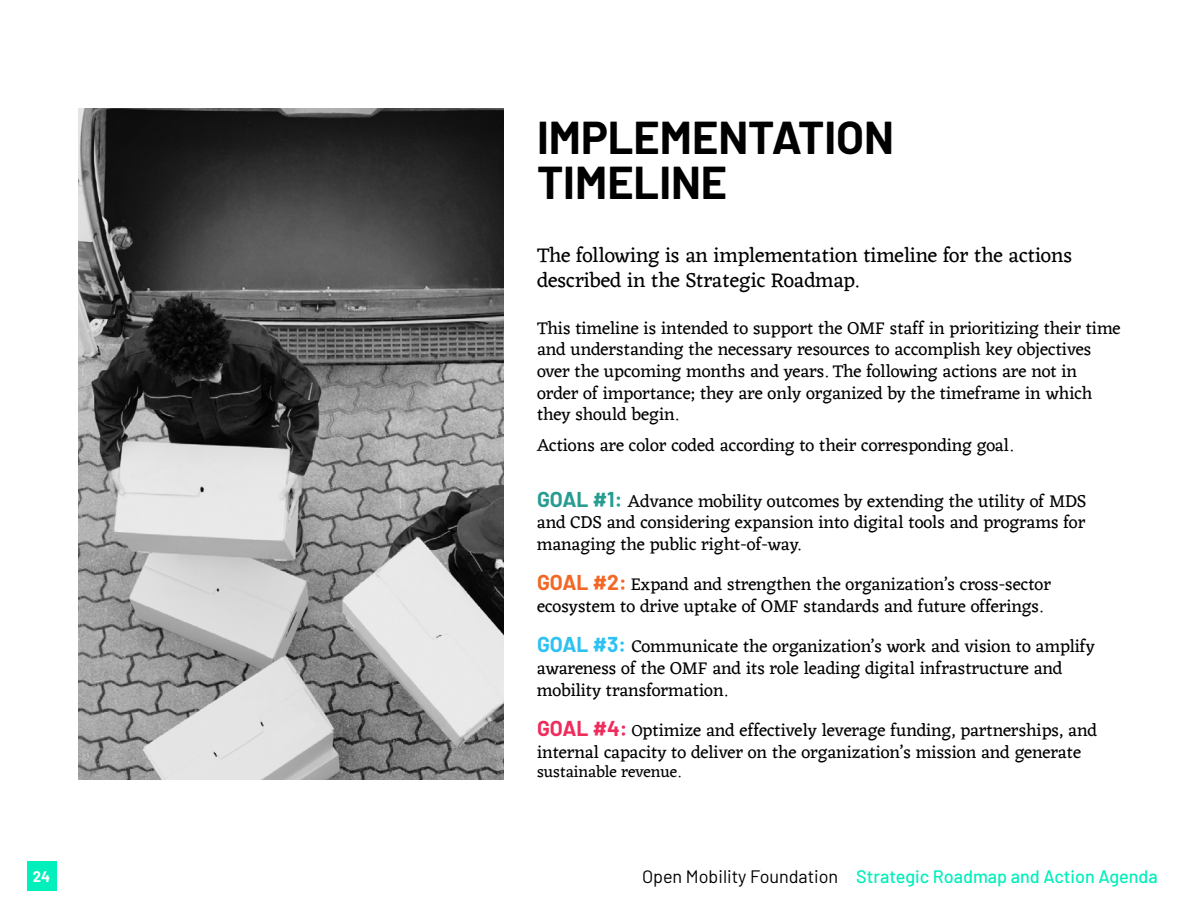
<style>
.page{position:relative;width:1188px;height:918px;background:#fff}
.page>*{position:absolute;margin:0;border:0;box-sizing:border-box;transform-origin:0 0}
.t1{font:700 45px/45px "Barlow";color:#000}
.Text_Paragraph{font:21px/25.2px "Eczar";color:#000}
.Bullets_2{font:18px/21.6px "Eczar";color:#000}
.Text_Paragraph-2{font:18px/21.6px "Eczar";color:#000}
.t2{font:500 18px "Barlow";color:#00efbb}
.Bullets_2-2{font:16.5px "Eczar";color:#000}
.t3{font:700 15px "Barlow";color:#fff}
.s1{font-family:"Barlow";font-weight:700;font-size:21px;color:#289c91}
.s2{font-family:"Barlow";font-weight:700;font-size:21px;color:#f26725}
.s3{font-family:"Barlow";font-weight:700;font-size:21px;color:#2ec1f1}
.s4{font-family:"Barlow";font-weight:700;font-size:21px;color:#ee2d5d}
.s5{font-size:16.5px}
.s6{font-weight:400;color:#000}
</style>
<div class="page">
<div style="left:27px;top:862px;width:29px;height:29px;background:#00efbb"></div>
<img style="left:78px;top:109px;width:426px;height:670px">
<p class="t1" style="left:537px;top:112px;width:359px">IMPLEMENTATION<br>TIMELINE</p>
<p class="Text_Paragraph" style="left:537px;top:243px;width:537px">The following is an implementation timeline for the actions described in the Strategic Roadmap.</p>
<p class="Text_Paragraph-2" style="left:537px;top:318px;width:585px">This timeline is intended to support the OMF staff in prioritizing their time and understanding the necessary resources to accomplish key objectives over the upcoming months and years. The following actions are not in order of importance; they are only organized by the timeframe in which they should begin.</p>
<p class="Text_Paragraph-2" style="left:537px;top:435px;width:477px">Actions are color coded according to their corresponding goal.</p>
<p class="Bullets_2" style="left:537px;top:491px;width:551px;text-align:justify"><span class="s1">GOAL #1:</span> Advance mobility outcomes by extending the utility of MDS and CDS and considering expansion into digital tools and programs for managing the public right-of-way.</p>
<p class="Bullets_2" style="left:537px;top:575px;width:516px"><span class="s2">GOAL #2:</span> Expand and strengthen the organization’s cross-sector ecosystem to drive uptake of OMF standards and future offerings.</p>
<p class="Bullets_2" style="left:537px;top:637px;width:559px"><span class="s3">GOAL #3:</span> Communicate the organization’s work and vision to amplify awareness of the OMF and its role leading digital infrastructure and mobility transformation.</p>
<p class="Bullets_2" style="left:537px;top:720px;width:562px"><span class="s4">GOAL #4:</span> <span class="s5">O</span>ptimize and effectively leverage funding, partnerships, and internal capacity to deliver on the organization’s mission and generate</p>
<p class="Bullets_2-2" style="left:537px;top:761px;width:145px">sustainable revenue.</p>
<p class="t3" style="left:33px;top:865px;width:19px">24</p>
<p class="t2" style="left:642px;top:863px;width:517px"><span class="s6">Open Mobility Foundation</span> Strategic Roadmap and Action Agenda</p>
</div>
